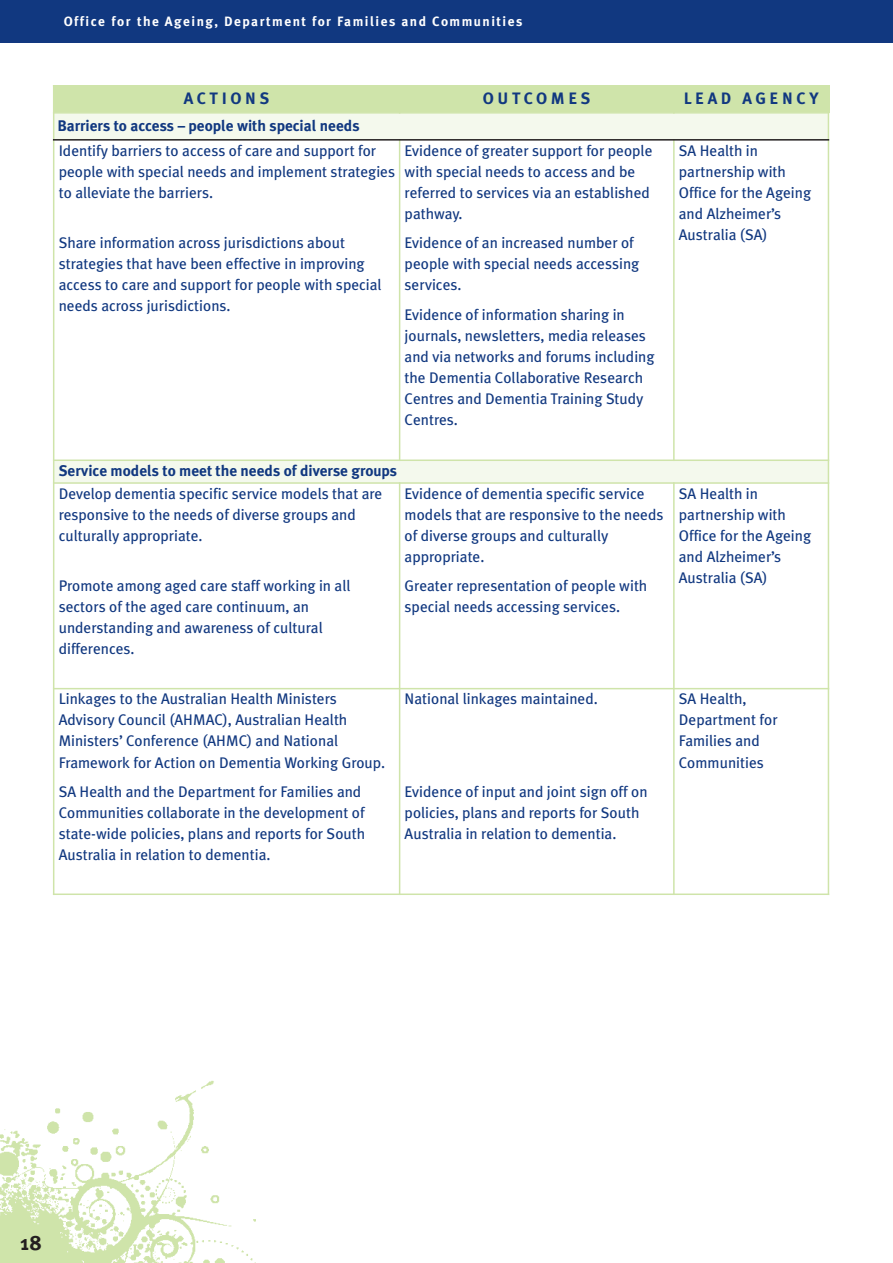
<style>
.page{position:relative;width:893px;height:1263px;background:#fff}
.page>*{position:absolute;margin:0;border:0;box-sizing:border-box;transform-origin:0 0}
.t1{font:700 21px "Meta Plus";color:#231f20}
.t2{font:700 16.5px "Meta Plus";letter-spacing:.22em;color:#113880}
.t3{font:15.3px/21px "Meta Plus";color:#113880}
.t4{font:700 15.3px "Meta Plus";color:#113880}
.t5{font:700 13.5px "Meta Plus";letter-spacing:.11em;color:#fff}
</style>
<div class="page">
<img style="left:0;top:1080px;width:255px;height:183px">
<div style="left:0;top:0;width:893px;height:43px;background:#113880"></div>
<hr style="left:0;top:1260px;width:63px;height:1px;background:#cfe4aa">
<div style="left:53px;top:85px;width:347px;height:28px;background:#cfe4aa"></div>
<div style="left:400px;top:85px;width:274px;height:28px;background:#cfe4aa"></div>
<div style="left:674px;top:85px;width:155px;height:28px;background:#cfe4aa"></div>
<div style="left:53px;top:113px;width:775px;height:27px;background:#f4f9ed"></div>
<div style="left:53px;top:460px;width:775px;height:23px;background:#f4f9ed"></div>
<hr style="left:53px;top:85px;width:1px;height:810px;background:#cfe4aa">
<hr style="left:399px;top:139px;width:1px;height:322px;background:#cfe4aa">
<hr style="left:399px;top:482px;width:1px;height:413px;background:#cfe4aa">
<hr style="left:673px;top:139px;width:2px;height:322px;background:#cfe4aa">
<hr style="left:673px;top:482px;width:2px;height:413px;background:#cfe4aa">
<hr style="left:828px;top:85px;width:1px;height:810px;background:#cfe4aa">
<hr style="left:53px;top:112px;width:776px;height:2px;background:#cfe4aa">
<hr style="left:53px;top:139px;width:776px;height:2px;background:#231f20">
<hr style="left:53px;top:459px;width:776px;height:2px;background:#cfe4aa">
<hr style="left:53px;top:482px;width:776px;height:2px;background:#cfe4aa">
<hr style="left:53px;top:688px;width:776px;height:1px;background:#cfe4aa">
<hr style="left:53px;top:893px;width:776px;height:2px;background:#cfe4aa">
<p class="t5" style="left:64px;top:14px;width:460px">Office for the Ageing, Department for Families and Communities</p>
<p class="t2" style="left:184px;top:88px;width:87px">ACTIONS</p>
<p class="t2" style="left:483px;top:88px;width:109px">OUTCOMES</p>
<p class="t2" style="left:684px;top:88px;width:136px">LEAD AGENCY</p>
<p class="t4" style="left:57px;top:117px;width:304px">Barriers to access – people with special needs</p>
<p class="t3" style="left:59px;top:140px;width:338px">Identify barriers to access of care and support for people with special needs and implement strategies to alleviate the barriers.</p>
<p class="t3" style="left:59px;top:232px;width:324px">Share information across jurisdictions about strategies that have been effective in improving access to care and support for people with special needs across jurisdictions.</p>
<p class="t3" style="left:405px;top:140px;width:249px">Evidence of greater support for people with special needs to access and be referred to services via an established pathway.</p>
<p class="t3" style="left:405px;top:232px;width:236px">Evidence of an increased number of people with special needs accessing services.</p>
<p class="t3" style="left:405px;top:304px;width:251px">Evidence of information sharing in journals, newsletters, media releases and via networks and forums including the Dementia Collaborative Research<br>Centres and Dementia Training Study<br>Centres.</p>
<p class="t3" style="left:679px;top:140px;width:134px">SA Health in partnership with<br>Office for the Ageing and Alzheimer’s<br>Australia (SA)</p>
<p class="t4" style="left:59px;top:462px;width:340px">Service models to meet the needs of diverse groups</p>
<p class="t3" style="left:59px;top:483px;width:325px">Develop dementia specific service models that are responsive to the needs of diverse groups and culturally appropriate.</p>
<p class="t3" style="left:59px;top:576px;width:293px">Promote among aged care staff working in all sectors of the aged care continuum, an understanding and awareness of cultural differences.</p>
<p class="t3" style="left:405px;top:483px;width:260px">Evidence of dementia specific service models that are responsive to the needs of diverse groups and culturally appropriate.</p>
<p class="t3" style="left:405px;top:576px;width:244px">Greater representation of people with special needs accessing services.</p>
<p class="t3" style="left:59px;top:689px;width:328px">Linkages to the Australian Health Ministers Advisory Council (AHMAC), Australian Health Ministers’ Conference (AHMC) and National Framework for Action on Dementia Working Group.</p>
<p class="t3" style="left:59px;top:781px;width:308px">SA Health and the Department for Families and Communities collaborate in the development of state-wide policies, plans and reports for South Australia in relation to dementia.</p>
<p class="t3" style="left:405px;top:689px;width:195px">National linkages maintained.</p>
<p class="t3" style="left:405px;top:781px;width:245px">Evidence of input and joint sign off on policies, plans and reports for South<br>Australia in relation to dementia.</p>
<p class="t3" style="left:679px;top:483px;width:134px">SA Health in partnership with<br>Office for the Ageing and Alzheimer’s<br>Australia (SA)</p>
<p class="t3" style="left:679px;top:689px;width:100px">SA Health,<br>Department for<br>Families and<br>Communities</p>
<h1 class="t1" style="left:21px;top:1230px;width:23px">18</h1>
</div>
